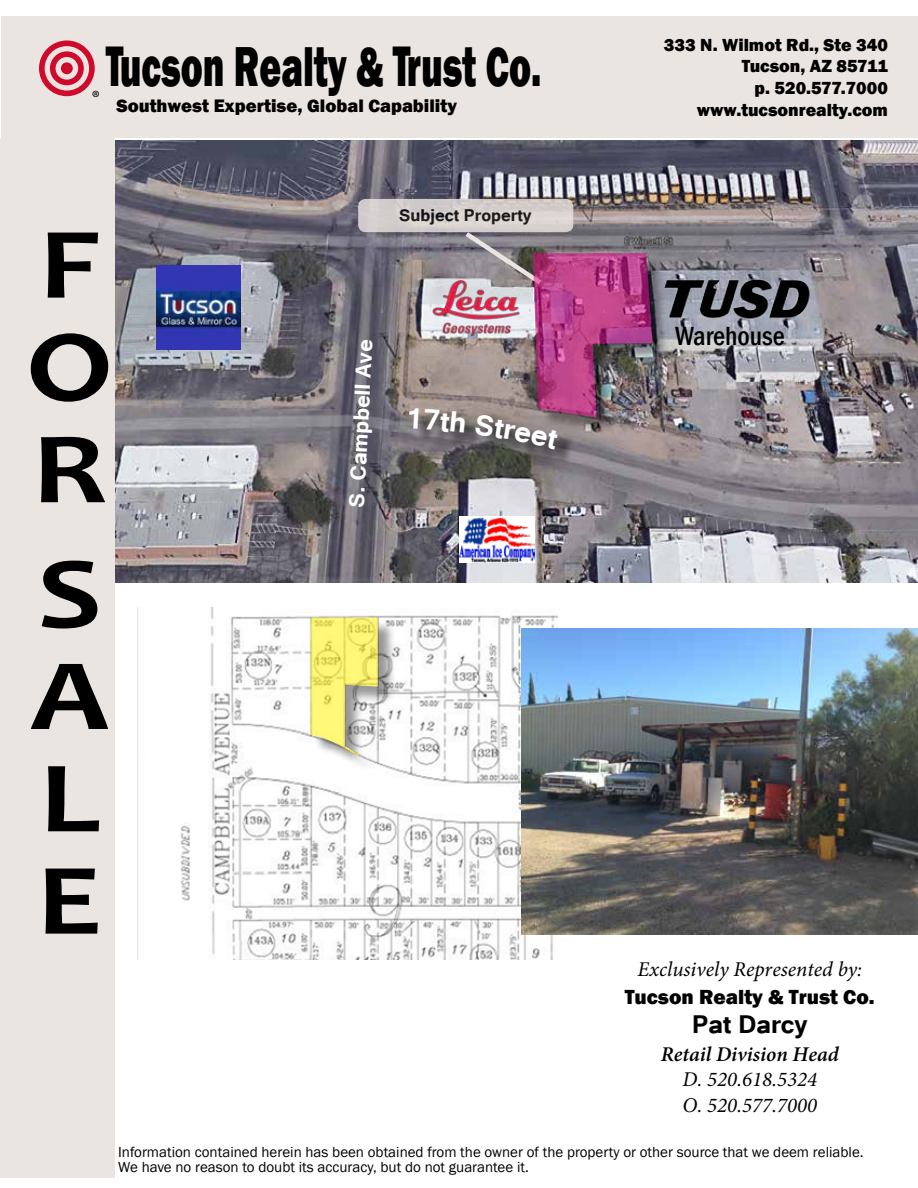
<style>
.page{position:relative;width:918px;height:1188px;background:#fff}
.page>*{position:absolute;margin:0;border:0;box-sizing:border-box;transform-origin:0 0}
.t1{font:700 102.3px/102.3px "Candara";color:#000;text-align:justify;scale:1.22 1}
.t2{font:800 57.75px "Franklin Gothic";color:#000;scale:.64 1}
.t3{font:700 31.5px "Tunga";color:#000}
.t4{font:700 27px "Tunga";color:#fff}
.t5{font:500 condensed 27px "Franklin Gothic";color:#000}
.t6{font:italic 21px/25.2px "Minion Pro";color:#000}
.t7{font:800 21px "Franklin Gothic";color:#000}
.t8{font:italic 600 21px "Minion Pro";color:#000}
.t9{font:700 21px "Tunga";color:#000}
.t10{font:19.35px "Myriad Pro";color:#000}
.t11{font:800 18.6px "Franklin Gothic";color:#000}
.t12{font:800 18px/21.6px "Franklin Gothic";color:#000;text-align:right}
.t13{font:15px/15.6px "Franklin Gothic";color:#000}
.s1{font-size:58.8px}
.s2{font-size:57.9px}
</style>
<div class="page">
<div style="left:2px;top:16px;width:606px;height:122px;background:#ebe5e1"></div>
<div style="left:608px;top:17px;width:310px;height:121px;background:#ebe5e1"></div>
<img style="left:114px;top:140px;width:804px;height:442px">
<div style="left:358px;top:199px;width:215px;height:33px;background:#d6d0ce;border-radius:8px"></div>
<img style="left:181px;top:608px;width:376px;height:351px">
<div style="left:536px;top:255px;width:135px;height:181px;background:#000;opacity:.75"></div>
<div style="left:412px;top:411px;width:164px;height:56px;background:#000;opacity:.75"></div>
<div style="left:313px;top:620px;width:84px;height:153px;background:#000;opacity:.75"></div>
<svg style="left:310px;top:617px;width:69px;height:146px;background:#e6e18f"></svg>
<div style="left:0;top:138px;width:114px;height:1040px;background:#ebe5e1"></div>
<img style="left:664px;top:270px;width:149px;height:67px">
<img style="left:459px;top:517px;width:76px;height:46px">
<img style="left:157px;top:265px;width:83px;height:84px">
<img style="left:521px;top:628px;width:397px;height:306px">
<div style="left:39px;top:40px;width:56px;height:56px;border:6px solid #cf0a2c;border-radius:50%"></div>
<div style="left:50px;top:51px;width:34px;height:34px;border:6px solid #cf0a2c;border-radius:50%"></div>
<div style="left:63px;top:64px;width:8px;height:8px;background:#be1e2d;border-radius:50%"></div>
<div style="left:61px;top:62px;width:12px;height:12px;border:4px solid #cf0a2c;border-radius:50%"></div>
<img style="left:409px;top:228px;width:243px;height:221px">
<h2 class="t2" style="left:106px;top:29px;width:682px"><span class="s1">T</span>ucson <span class="s2">R</span>ealty &amp; <span class="s1">T</span>rust Co.</h2>
<p class="t11" style="left:116px;top:94px;width:342px">Southwest Expertise, Global Capability</p>
<p class="t10" style="left:92px;top:86px;width:10px">®</p>
<h1 class="t1" style="left:26px;top:212px;width:69px">F O R</h1>
<h1 class="t1" style="left:30px;top:541px;width:66px">S A L E</h1>
<h3 class="t9" style="left:399px;top:201px;width:134px">Subject Property</h3>
<h3 class="t4" style="left:339px;top:507px;width:170px;rotate:-87deg">S. Campbell Ave</h3>
<p class="t12" style="left:664px;top:34px;width:226px">333 N. Wilmot Rd., Ste 340<br>Tucson, AZ 85711<br>p. 520.577.7000 www.tucsonrealty.com</p>
<h3 class="t5" style="left:675px;top:318px;width:111px">Warehouse</h3>
<h3 class="t6" style="left:637px;top:956px;width:226px">Exclusively Represented by:</h3>
<h3 class="t7" style="left:625px;top:984px;width:251px">Tucson Realty &amp; Trust Co.</h3>
<h3 class="t3" style="left:692px;top:1003px;width:117px">Pat Darcy</h3>
<h3 class="t8" style="left:661px;top:1040px;width:180px">Retail Division Head</h3>
<h3 class="t6" style="left:682px;top:1067px;width:136px">D. 520.618.5324<br>O. 520.577.7000</h3>
<p class="t13" style="left:118px;top:1144px;width:747px">Information contained herein has been obtained from the owner of the property or other source that we deem reliable.<br>We have no reason to doubt its accuracy, but do not guarantee it.</p>
</div>
